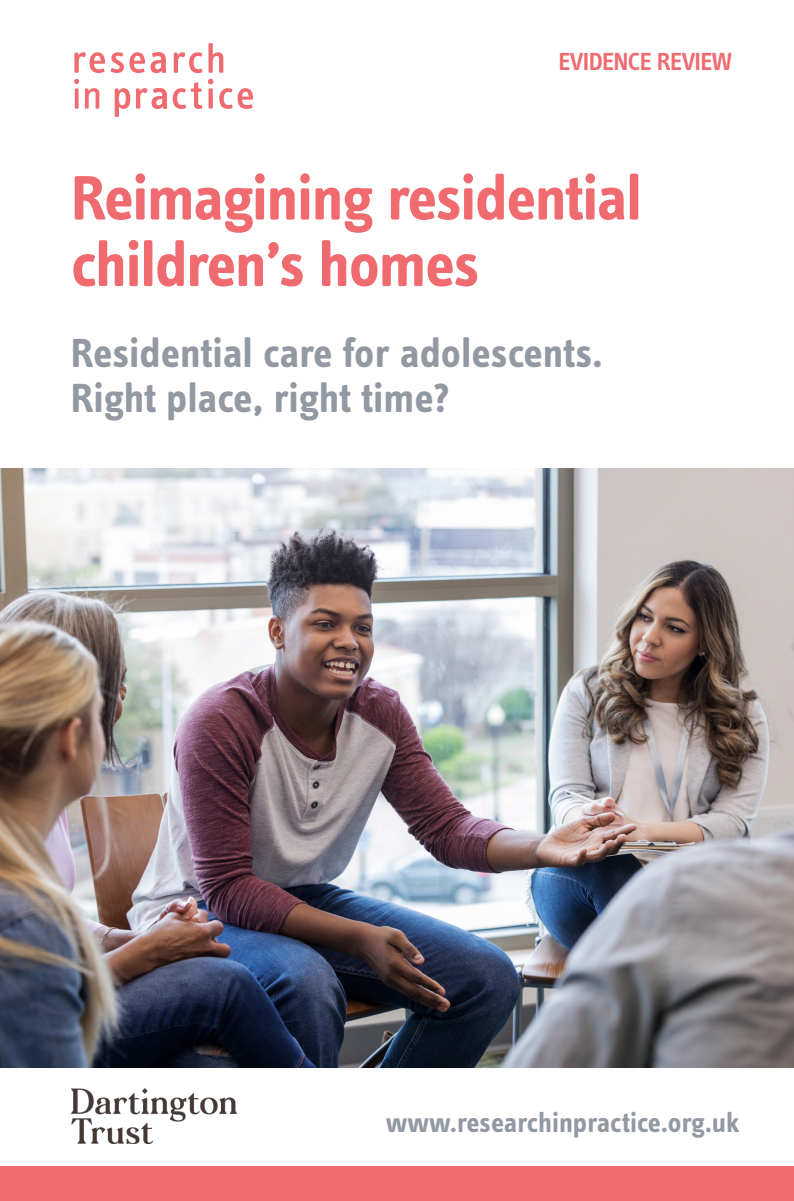
<style>
.page{position:relative;width:794px;height:1201px;background:#fff}
.page>*{position:absolute;margin:0;border:0;box-sizing:border-box;transform-origin:0 0}
.RR_EXECT_-_Main_titl{font:700 64.75px/66.5px "Info Text Pro";letter-spacing:-.02em;color:#ef6b70}
.RR_EXECT_-_Main_titl-2{font:700 42px "Info Text Pro";letter-spacing:-.005em;color:#9299a3}
.t1{font:700 28.35px "Info Text Pro";color:#9299a3}
.RR_Body___10_12_Book{font:600 25.55px "Info Text Pro";letter-spacing:-.03em;color:#ef6b70}
</style>
<div class="page">
<img style="left:0;top:468px;width:794px;height:599px">
<div style="left:0;top:1166px;width:794px;height:34px;background:#ef6b70"></div>
<svg style="left:74px;top:52px;width:31px;height:21px"></svg>
<svg style="left:111px;top:52px;width:34px;height:21px"></svg>
<svg style="left:174px;top:52px;width:28px;height:21px"></svg>
<svg style="left:208px;top:43px;width:15px;height:30px"></svg>
<svg style="left:75px;top:88px;width:4px;height:21px"></svg>
<svg style="left:74px;top:79px;width:5px;height:5px"></svg>
<svg style="left:85px;top:88px;width:14px;height:21px"></svg>
<svg style="left:115px;top:88px;width:15px;height:29px"></svg>
<svg style="left:173px;top:82px;width:29px;height:27px"></svg>
<svg style="left:208px;top:79px;width:5px;height:30px"></svg>
<svg style="left:219px;top:88px;width:34px;height:21px"></svg>
<svg style="left:136px;top:88px;width:31px;height:21px"></svg>
<svg style="left:151px;top:52px;width:15px;height:21px"></svg>
<img style="left:71px;top:1089px;width:165px;height:54px">
<p class="RR_Body___10_12_Book" style="left:558px;top:46px;width:175px">EVIDENCE REVIEW</p>
<p class="RR_EXECT_-_Main_titl" style="left:71px;top:164px;width:572px">Reimagining residential children’s homes</p>
<p class="RR_EXECT_-_Main_titl-2" style="left:71px;top:327px;width:533px">Residential care for adolescents.</p>
<p class="RR_EXECT_-_Main_titl-2" style="left:71px;top:373px;width:380px">Right place, right time?</p>
<p class="t1" style="left:386px;top:1104px;width:355px">www.researchinpractice.org.uk</p>
</div>
